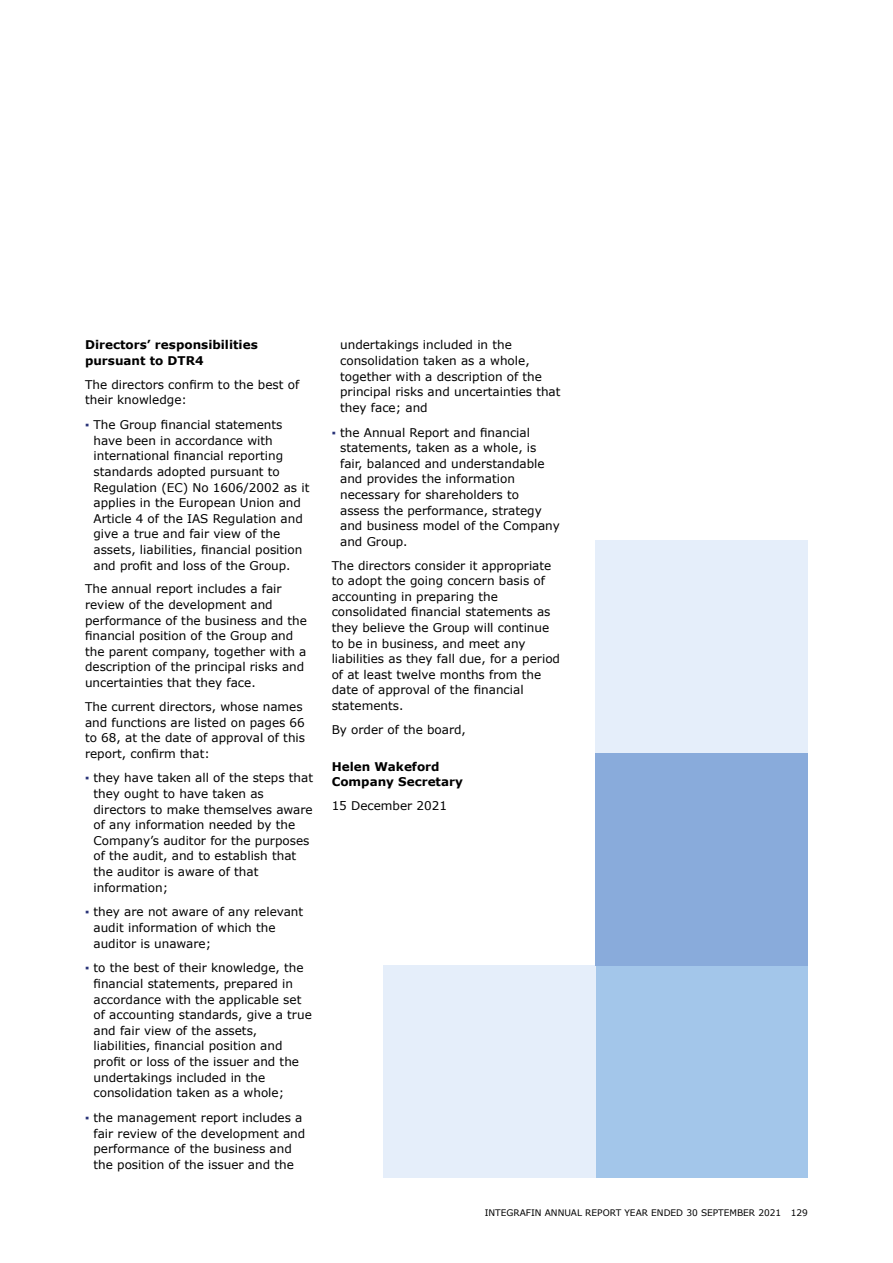
<style>
.page{position:relative;width:893px;height:1263px;background:#fff}
.page>*{position:absolute;margin:0;border:0;box-sizing:border-box;transform-origin:0 0}
.t1{font:12px/15.6px "Verdana";color:#000}
.t2{font:700 12px/15.6px "Verdana";color:#000}
.t3{font:9px "Verdana";color:#000}
.s1{color:#283277}
</style>
<div class="page">
<div style="left:595px;top:965px;width:213px;height:213px;background:#a3c6ea"></div>
<div style="left:383px;top:965px;width:212px;height:213px;background:#e5eefa"></div>
<div style="left:595px;top:753px;width:213px;height:212px;background:#89abdb"></div>
<div style="left:595px;top:540px;width:213px;height:213px;background:#e5eefa"></div>
<p class="t2" style="left:85px;top:337px;width:174px">Directors’ responsibilities pursuant to DTR4</p>
<p class="t1" style="left:85px;top:377px;width:216px">The directors confirm to the best of their knowledge:</p>
<p class="t1" style="left:94px;top:417px;width:217px;text-indent:-8px"><span class="s1">▪</span> The Group financial statements have been in accordance with international financial reporting standards adopted pursuant to Regulation (EC) No 1606/2002 as it applies in the European Union and Article 4 of the IAS Regulation and give a true and fair view of the assets, liabilities, financial position and profit and loss of the Group.</p>
<p class="t1" style="left:85px;top:581px;width:223px">The annual report includes a fair review of the development and performance of the business and the financial position of the Group and the parent company, together with a description of the principal risks and uncertainties that they face.</p>
<p class="t1" style="left:85px;top:699px;width:222px">The current directors, whose names and functions are listed on pages 66 to 68, at the date of approval of this report, confirm that:</p>
<p class="t1" style="left:94px;top:770px;width:221px;text-indent:-8px"><span class="s1">▪</span> they have taken all of the steps that they ought to have taken as directors to make themselves aware of any information needed by the<br>Company’s auditor for the purposes of the audit, and to establish that the auditor is aware of that information;</p>
<p class="t1" style="left:94px;top:904px;width:211px;text-indent:-8px"><span class="s1">▪</span> they are not aware of any relevant audit information of which the auditor is unaware;</p>
<p class="t1" style="left:94px;top:960px;width:220px;text-indent:-8px"><span class="s1">▪</span> to the best of their knowledge, the financial statements, prepared in accordance with the applicable set of accounting standards, give a true and fair view of the assets, liabilities, financial position and profit or loss of the issuer and the undertakings included in the consolidation taken as a whole;</p>
<p class="t1" style="left:94px;top:1110px;width:213px;text-indent:-8px"><span class="s1">▪</span> the management report includes a fair review of the development and performance of the business and the position of the issuer and the</p>
<p class="t1" style="left:340px;top:337px;width:222px">undertakings included in the consolidation taken as a whole, together with a description of the principal risks and uncertainties that they face; and</p>
<p class="t1" style="left:340px;top:425px;width:221px;text-indent:-8px"><span class="s1">▪</span> the Annual Report and financial statements, taken as a whole, is fair, balanced and understandable and provides the information necessary for shareholders to assess the performance, strategy and business model of the Company and Group.</p>
<p class="t1" style="left:332px;top:558px;width:230px">The directors consider it appropriate to adopt the going concern basis of accounting in preparing the consolidated financial statements as they believe the Group will continue to be in business, and meet any liabilities as they fall due, for a period of at least twelve months from the date of approval of the financial statements.</p>
<p class="t1" style="left:332px;top:722px;width:136px">By order of the board,</p>
<p class="t2" style="left:332px;top:759px;width:133px">Helen Wakeford<br>Company Secretary</p>
<p class="t1" style="left:332px;top:798px;width:117px">15 December 2021</p>
<p class="t3" style="left:485px;top:1207px;width:325px">INTEGRAFIN ANNUAL REPORT YEAR ENDED 30 SEPTEMBER 2021 129</p>
</div>
